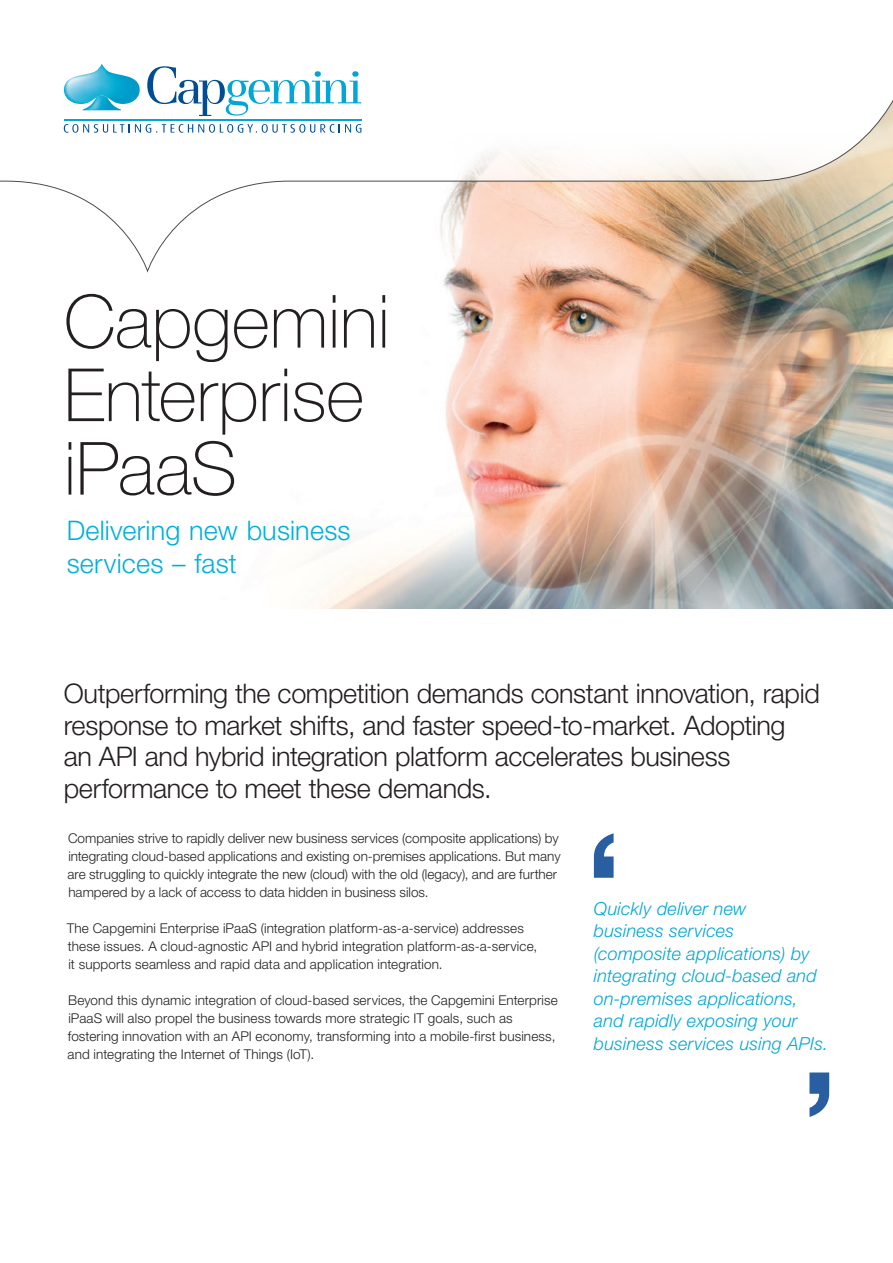
<style>
.page{position:relative;width:893px;height:1263px;background:#fff}
.page>*{position:absolute;margin:0;border:0;box-sizing:border-box;transform-origin:0 0}
.t1{font:100 73.5px/73.5px "Helvetica Neue LT Pro";letter-spacing:-.005em;color:#231f20}
.Title_2{font:300 27px/31.5px "Helvetica Neue LT Pro";letter-spacing:-.015em;color:#231f20}
.t2{font:300 27px "Helvetica Neue LT Pro";letter-spacing:.005em;color:#00b0da}
.pullquote-text{font:italic 300 18px/22.5px "Helvetica Neue LT Pro";letter-spacing:.015em;color:#00a7d5}
.chapter-intro{font:300 13.5px/18px "Helvetica Neue LT Pro";letter-spacing:.01em;color:#231f20}
.text{font:300 13.5px/18px "Helvetica Neue LT Pro";color:#231f20}
</style>
<div class="page">
<img style="left:302px;top:272px;width:591px;height:337px">
<svg style="left:0;top:100px;width:893px;height:172px"></svg>
<svg style="left:64px;top:64px;width:76px;height:46px"></svg>
<svg style="left:147px;top:66px;width:214px;height:50px"></svg>
<svg style="left:64px;top:124px;width:297px;height:9px"></svg>
<hr style="left:64px;top:119px;width:297px;height:2px;background:#00a7d5">
<svg style="left:594px;top:833px;width:20px;height:45px"></svg>
<svg style="left:809px;top:1072px;width:20px;height:45px"></svg>
<p class="t1" style="left:64px;top:285px;width:328px">Capgemini<br>Enterprise iPaaS</p>
<p class="t2" style="left:67px;top:513px;width:285px">Delivering new business</p>
<p class="t2" style="left:67px;top:546px;width:172px">services – fast</p>
<p class="Title_2" style="left:64px;top:677px;width:758px">Outperforming the competition demands constant innovation, rapid response to market shifts, and faster speed-to-market. Adopting an API and hybrid integration platform accelerates business performance to meet these demands.</p>
<p class="text" style="left:68px;top:829px;width:495px">Companies strive to rapidly deliver new business services (composite applications) by integrating cloud-based applications and existing on-premises applications. But many are struggling to quickly integrate the new (cloud) with the old (legacy), and are further hampered by a lack of access to data hidden in business silos.</p>
<p class="chapter-intro" style="left:67px;top:919px;width:472px">The Capgemini Enterprise iPaaS (integration platform-as-a-service) addresses these issues. A cloud-agnostic API and hybrid integration platform-as-a-service, it supports seamless and rapid data and application integration.</p>
<p class="chapter-intro" style="left:68px;top:991px;width:492px">Beyond this dynamic integration of cloud-based services, the Capgemini Enterprise iPaaS will also propel the business towards more strategic IT goals, such as fostering innovation with an API economy, transforming into a mobile-first business, and integrating the Internet of Things (IoT).</p>
<p class="pullquote-text" style="left:594px;top:897px;width:236px">Quickly deliver new<br>business services<br>(composite applications) by integrating cloud-based and on-premises applications, and rapidly exposing your business services using APIs.</p>
</div>
